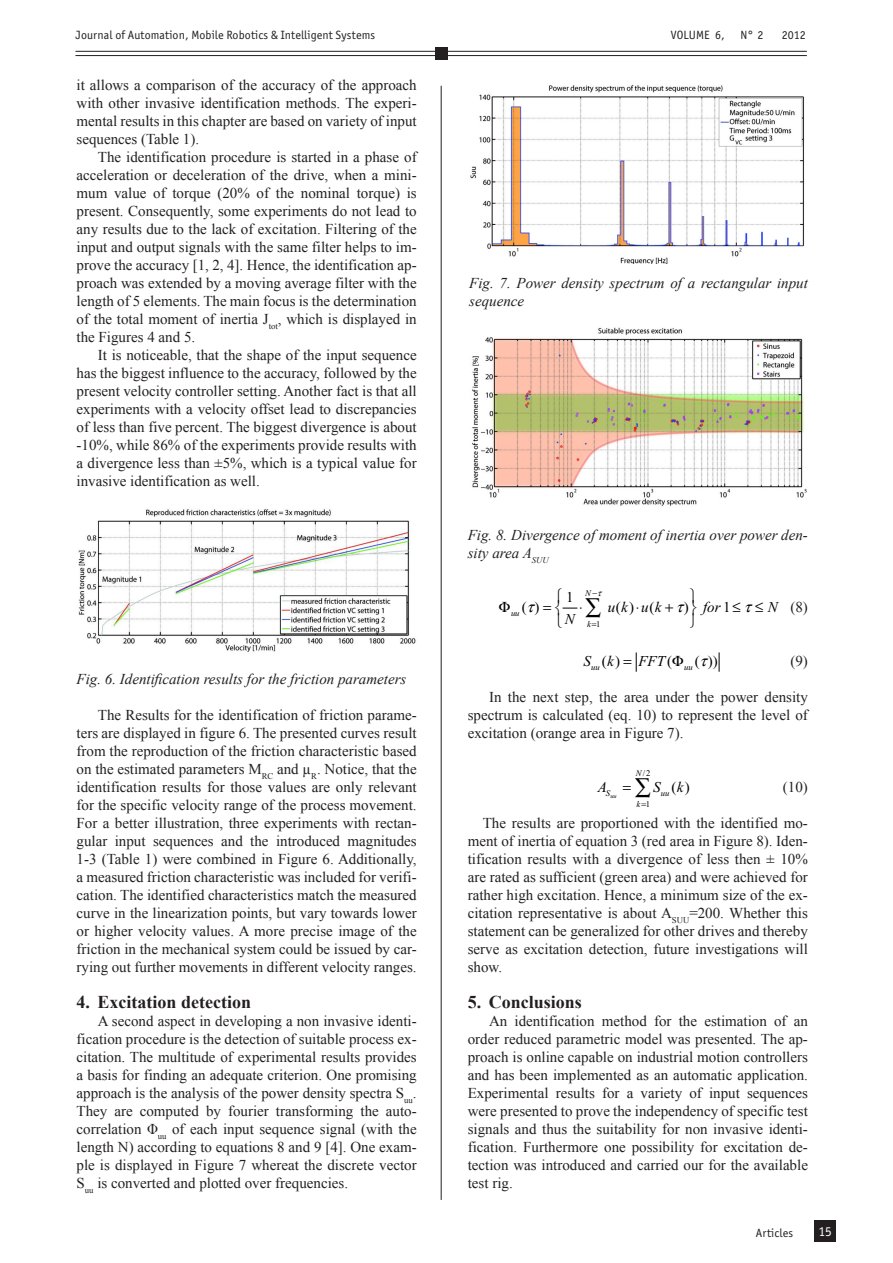
<style>
.page{position:relative;width:893px;height:1263px;background:#fff}
.page>*{position:absolute;margin:0;border:0;box-sizing:border-box;transform-origin:0 0}
.t1{font:700 18px "Times New Roman";color:#231f20}
.t2{font:15px/18px "Times New Roman";color:#231f20;text-align:justify}
.t3{font:italic 15px/18px "Times New Roman";color:#231f20}
.t4{font:italic 15px "Times New Roman";color:#000}
.t5{font:15px "Times New Roman";color:#000}
.t6{font:13.5px "Officina Sans ITC";color:#fff}
.t7{font:12px "Officina Sans ITC";letter-spacing:.01em;color:#231f20}
.t8{font:italic 8.7px "Times New Roman";letter-spacing:-.005em;color:#000}
.t9{font:8.7px "Times New Roman";color:#000}
.t10{font:italic 6.3px "Times New Roman";color:#000}
.s1{font-style:normal}
.s2{font-style:italic}
</style>
<div class="page">
<hr style="left:75px;top:51px;width:732px;height:1px;background:#231f20">
<hr style="left:75px;top:55px;width:732px;height:1px;background:#231f20">
<div style="left:435px;top:47px;width:13px;height:13px;background:#231f20"></div>
<hr style="left:441px;top:86px;width:1px;height:1114px;background:#231f20">
<div style="left:815px;top:1220px;width:21px;height:22px;background:#231f20"></div>
<svg style="left:719px;top:653px;width:1px;height:18px"></svg>
<img style="left:470px;top:85px;width:334px;height:179px">
<img style="left:472px;top:327px;width:335px;height:179px">
<img style="left:78px;top:509px;width:338px;height:144px">
<svg style="left:635px;top:653px;width:2px;height:18px"></svg>
<svg style="left:562px;top:607px;width:16px;height:2px"></svg>
<p class="t7" style="left:76px;top:28px;width:301px">Journal of Automation, Mobile Robotics &amp; Intelligent Systems</p>
<p class="t7" style="left:671px;top:28px;width:55px">VOLUME 6,</p>
<p class="t7" style="left:740px;top:28px;width:25px">N° 2</p>
<p class="t7" style="left:782px;top:28px;width:25px">2012</p>
<p class="t2" style="left:77px;top:76px;width:342px">it allows a comparison of the accuracy of the approach with other invasive identification methods. The experi&shy;mental results in this chapter are based on variety of input sequences (Table 1).</p>
<p class="t2" style="left:77px;top:148px;width:342px;text-indent:21px">The identification procedure is started in a phase of acceleration or deceleration of the drive, when a mini&shy;mum value of torque (20% of the nominal torque) is present. Consequently, some experiments do not lead to any results due to the lack of excitation. Filtering of the input and output signals with the same filter helps to im&shy;prove the accuracy [1, 2, 4]. Hence, the identification ap&shy;proach was extended by a moving average filter with the length of 5 elements. The main focus is the determination of the total moment of inertia J<sub>tot</sub>, which is displayed in the Figures 4 and 5.</p>
<p class="t2" style="left:77px;top:346px;width:342px;text-indent:21px">It is noticeable, that the shape of the input sequence has the biggest influence to the accuracy, followed by the present velocity controller setting. Another fact is that all experiments with a velocity offset lead to discrepancies of less than five percent. The biggest divergence is about -10%, while 86% of the experiments provide results with a divergence less than ±5%, which is a typical value for invasive identification as well.</p>
<p class="t3" style="left:77px;top:670px;width:331px">Fig. 6. Identification results for the friction parameters</p>
<p class="t2" style="left:77px;top:706px;width:342px;text-indent:21px">The Results for the identification of friction parame&shy;ters are displayed in figure 6. The presented curves result from the reproduction of the friction characteristic based on the estimated parameters M<sub>RC</sub> and µ<sub>R</sub>. Notice, that the identification results for those values are only relevant for the specific velocity range of the process movement.<br>For a better illustration, three experiments with rectan&shy;gular input sequences and the introduced magnitudes 1-3 (Table 1) were combined in Figure 6. Additionally, a measured friction characteristic was included for verifi&shy;cation. The identified characteristics match the measured curve in the linearization points, but vary towards lower or higher velocity values. A more precise image of the friction in the mechanical system could be issued by car&shy;rying out further movements in different velocity ranges.</p>
<p class="t1" style="left:77px;top:990px;width:176px">4. Excitation detection</p>
<p class="t2" style="left:77px;top:1012px;width:342px;text-indent:21px">A second aspect in developing a non invasive identi&shy;fication procedure is the detection of suitable process ex&shy;citation. The multitude of experimental results provides a basis for finding an adequate criterion. One promising approach is the analysis of the power density spectra S<sub>uu</sub>.<br>They are computed by fourier transforming the auto&shy;correlation Φ<sub>uu</sub> of each input sequence signal (with the length N) according to equations 8 and 9 [4]. One exam&shy;ple is displayed in Figure 7 whereat the discrete vector S<sub>uu</sub> is converted and plotted over frequencies.</p>
<p class="t3" style="left:469px;top:274px;width:340px">Fig. 7. Power density spectrum of a rectangular input sequence</p>
<p class="t3" style="left:468px;top:526px;width:342px">Fig. 8. Divergence of moment of inertia over power den&shy;sity area A<sub>SUU</sub></p>
<p class="t8" style="left:585px;top:588px;width:13px">N−</p>
<p class="t5" style="left:566px;top:589px;width:9px">1</p>
<p class="t5" style="left:522px;top:599px;width:19px">( )</p>
<p class="t5" style="left:616px;top:599px;width:40px">() (</p>
<p class="t5" style="left:684px;top:599px;width:6px">)</p>
<p class="t4" style="left:703px;top:599px;width:76px">for <span class="s1">1</span>≤ ≤ N</p>
<p class="t4" style="left:608px;top:599px;width:55px">uk uk</p>
<p class="t8" style="left:511px;top:608px;width:10px">uu</p>
<p class="t4" style="left:565px;top:610px;width:12px">N</p>
<p class="t8" style="left:587px;top:619px;width:5px">k</p>
<p class="t9" style="left:596px;top:619px;width:6px">1</p>
<p class="t2" style="left:790px;top:598px;width:19px">(8)</p>
<p class="t4" style="left:583px;top:653px;width:32px">S k</p>
<p class="t2" style="left:790px;top:652px;width:19px">(9)</p>
<p class="t2" style="left:468px;top:688px;width:342px;text-indent:21px">In the next step, the area under the power density spectrum is calculated (eq. 10) to represent the level of excitation (orange area in Figure 7).</p>
<p class="t9" style="left:636px;top:768px;width:16px"><span class="s2">N</span>/2</p>
<p class="t9" style="left:646px;top:799px;width:6px">1</p>
<p class="t5" style="left:602px;top:653px;width:20px">( )</p>
<p class="t4" style="left:638px;top:653px;width:35px">FFT <span class="s1">(</span></p>
<p class="t5" style="left:695px;top:653px;width:24px">( ))</p>
<p class="t8" style="left:591px;top:662px;width:10px">uu</p>
<p class="t8" style="left:684px;top:662px;width:10px">uu</p>
<p class="t4" style="left:598px;top:779px;width:11px">A</p>
<p class="t4" style="left:653px;top:779px;width:32px">S k</p>
<p class="t2" style="left:783px;top:778px;width:26px">(10)</p>
<p class="t2" style="left:468px;top:814px;width:342px;text-indent:15px">The results are proportioned with the identified mo&shy;ment of inertia of equation 3 (red area in Figure 8). Iden&shy;tification results with a divergence of less then ± 10% are rated as sufficient (green area) and were achieved for rather high excitation. Hence, a minimum size of the ex&shy;citation representative is about A<sub>SUU</sub>=200. Whether this statement can be generalized for other drives and thereby serve as excitation detection, future investigations will show.</p>
<p class="t1" style="left:468px;top:990px;width:116px">5. Conclusions</p>
<p class="t2" style="left:468px;top:1012px;width:342px;text-indent:21px">An identification method for the estimation of an order reduced parametric model was presented. The ap&shy;proach is online capable on industrial motion controllers and has been implemented as an automatic application.<br>Experimental results for a variety of input sequences were presented to prove the independency of specific test signals and thus the suitability for non invasive identi&shy;fication. Furthermore one possibility for excitation de&shy;tection was introduced and carried our for the available test rig.</p>
<p class="t5" style="left:671px;top:779px;width:20px">( )</p>
<p class="t8" style="left:606px;top:788px;width:6px">S</p>
<p class="t8" style="left:661px;top:788px;width:10px">uu</p>
<p class="t8" style="left:636px;top:799px;width:5px">k</p>
<p class="t10" style="left:610px;top:793px;width:8px">uu</p>
<p class="t7" style="left:756px;top:1226px;width:39px">Articles</p>
<p class="t6" style="left:818px;top:1224px;width:15px">15</p>
</div>
